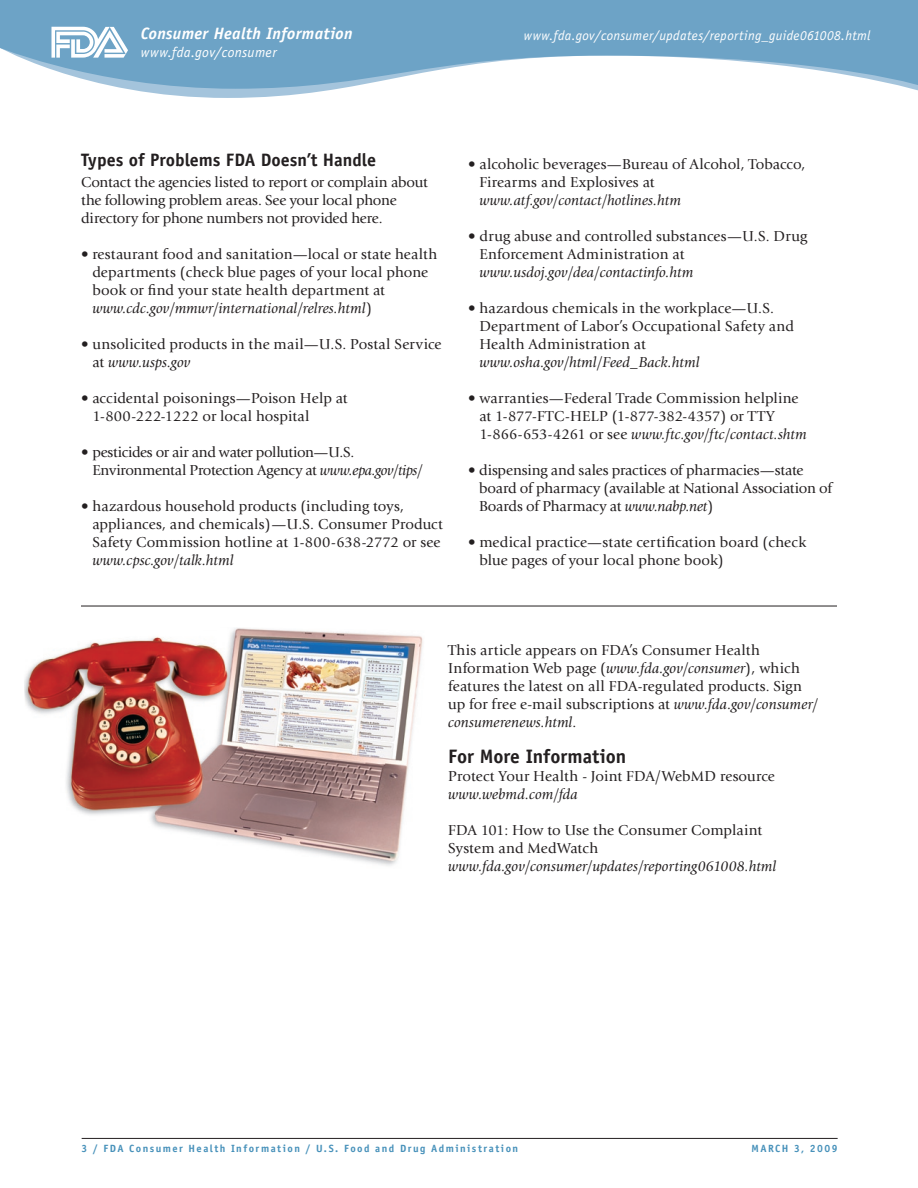
<style>
.page{position:relative;width:918px;height:1188px;background:#fff}
.page>*{position:absolute;margin:0;border:0;box-sizing:border-box;transform-origin:0 0}
.Sub-Heads{font:700 19.5px "Officina Sans";letter-spacing:-.005em;color:#231f20}
.Sub-Heads-2{font:700 18px "Officina Sans";color:#231f20}
.t1{font:italic 700 16.5px "Officina Sans";letter-spacing:.015em;color:#fff}
.Body_Text{font:15px/18px "Giovanni";color:#231f20}
.Body_Text-2{font:15px/18px "Giovanni";letter-spacing:-.02em;color:#231f20}
.Body_Text-3{font:italic 15px "Giovanni";letter-spacing:.005em;color:#231f20}
.t2{font:italic 14.25px "Officina Sans";letter-spacing:.025em;color:#fff}
.t3{font:italic 13.5px "Officina Sans";letter-spacing:.025em;color:#fff}
.t4{font:700 10.5px "Officina Sans";letter-spacing:.14em;color:#4791ba}
.s1{font-style:italic}
</style>
<div class="page">
<svg style="left:128px;top:89px;width:790px;height:9px"></svg>
<svg style="left:0;top:0;width:918px;height:89px;fill:#6da3c6"></svg>
<hr style="left:82px;top:1138px;width:756px;height:1px;background:#231f20">
<svg style="left:51px;top:27px;width:76px;height:31px"></svg>
<hr style="left:81px;top:606px;width:756px;height:1px;background:#231f20">
<img style="left:24px;top:628px;width:399px;height:238px">
<p class="t1" style="left:141px;top:23px;width:213px">Consumer Health Information</p>
<p class="t2" style="left:141px;top:44px;width:137px">www.fda.gov/consumer</p>
<p class="t3" style="left:524px;top:28px;width:348px">www.fda.gov/consumer/updates/reporting_guide061008.html</p>
<p class="Sub-Heads-2" style="left:81px;top:149px;width:297px">Types of Problems FDA Doesn’t Handle</p>
<p class="Body_Text-2" style="left:81px;top:173px;width:348px">Contact the agencies listed to report or complain about the following problem areas. See your local phone directory for phone numbers not provided here.</p>
<p class="Body_Text" style="left:92px;top:245px;width:346px;text-indent:-11px">• restaurant food and sanitation—local or state health departments (check blue pages of your local phone book or find your state health department at <span class="s1">www.cdc.gov/mmwr/international/relres.html</span>)</p>
<p class="Body_Text" style="left:92px;top:335px;width:351px;text-indent:-11px">• unsolicited products in the mail—U.S. Postal Service at <span class="s1">www.usps.gov</span></p>
<p class="Body_Text" style="left:92px;top:389px;width:257px;text-indent:-11px">• accidental poisonings—Poison Help at<br>1-800-222-1222 or local hospital</p>
<p class="Body_Text-2" style="left:92px;top:443px;width:331px;text-indent:-11px">• pesticides or air and water pollution—U.S.<br>Environmental Protection Agency at <span class="s1">www.epa.gov/tips/</span></p>
<p class="Body_Text" style="left:92px;top:497px;width:352px;text-indent:-11px">• hazardous household products (including toys, appliances, and chemicals)—U.S. Consumer Product Safety Commission hotline at 1-800-638-2772 or see <span class="s1">www.cpsc.gov/talk.html</span></p>
<p class="Body_Text" style="left:479px;top:155px;width:328px;text-indent:-11px">• alcoholic beverages—Bureau of Alcohol, Tobacco,<br>Firearms and Explosives at <span class="s1">www.atf.gov/contact/hotlines.htm</span></p>
<p class="Body_Text" style="left:479px;top:227px;width:329px;text-indent:-11px">• drug abuse and controlled substances—U.S. Drug<br>Enforcement Administration at <span class="s1">www.usdoj.gov/dea/contactinfo.htm</span></p>
<p class="Body_Text" style="left:479px;top:299px;width:316px;text-indent:-11px">• hazardous chemicals in the workplace—U.S.<br>Department of Labor’s Occupational Safety and Health Administration at <span class="s1">www.osha.gov/html/Feed_Back.html</span></p>
<p class="Body_Text" style="left:479px;top:389px;width:329px;text-indent:-11px">• warranties—Federal Trade Commission helpline at 1-877-FTC-HELP (1-877-382-4357) or TTY<br>1-866-653-4261 or see <span class="s1">www.ftc.gov/ftc/contact.shtm</span></p>
<p class="Body_Text" style="left:479px;top:461px;width:355px;text-indent:-11px">• dispensing and sales practices of pharmacies—state board of pharmacy (available at National Association of<br>Boards of Pharmacy at <span class="s1">www.nabp.net</span>)</p>
<p class="Body_Text" style="left:479px;top:533px;width:328px;text-indent:-11px">• medical practice—state certification board (check blue pages of your local phone book)</p>
<p class="Body_Text" style="left:448px;top:641px;width:371px">This article appears on FDA’s Consumer Health Information Web page (<span class="s1">www.fda.gov/consumer</span>), which features the latest on all FDA-regulated products. Sign up for free e-mail subscriptions at <span class="s1">www.fda.gov/consumer/ consumerenews.html</span>.</p>
<p class="Sub-Heads" style="left:448px;top:744px;width:180px">For More Information</p>
<p class="Body_Text" style="left:448px;top:767px;width:328px">Protect Your Health - Joint FDA/WebMD resource</p>
<p class="Body_Text-3" style="left:448px;top:786px;width:131px">www.webmd.com/fda</p>
<p class="Body_Text" style="left:448px;top:821px;width:316px">FDA 101: How to Use the Consumer Complaint<br>System and MedWatch</p>
<p class="Body_Text-3" style="left:448px;top:858px;width:330px">www.fda.gov/consumer/updates/reporting061008.html</p>
<p class="t4" style="left:82px;top:1142px;width:438px">3 / FDA Consumer Health Information / U.S. Food and Drug Administration</p>
<p class="t4" style="left:751px;top:1142px;width:88px">MARCH 3, 2009</p>
</div>
